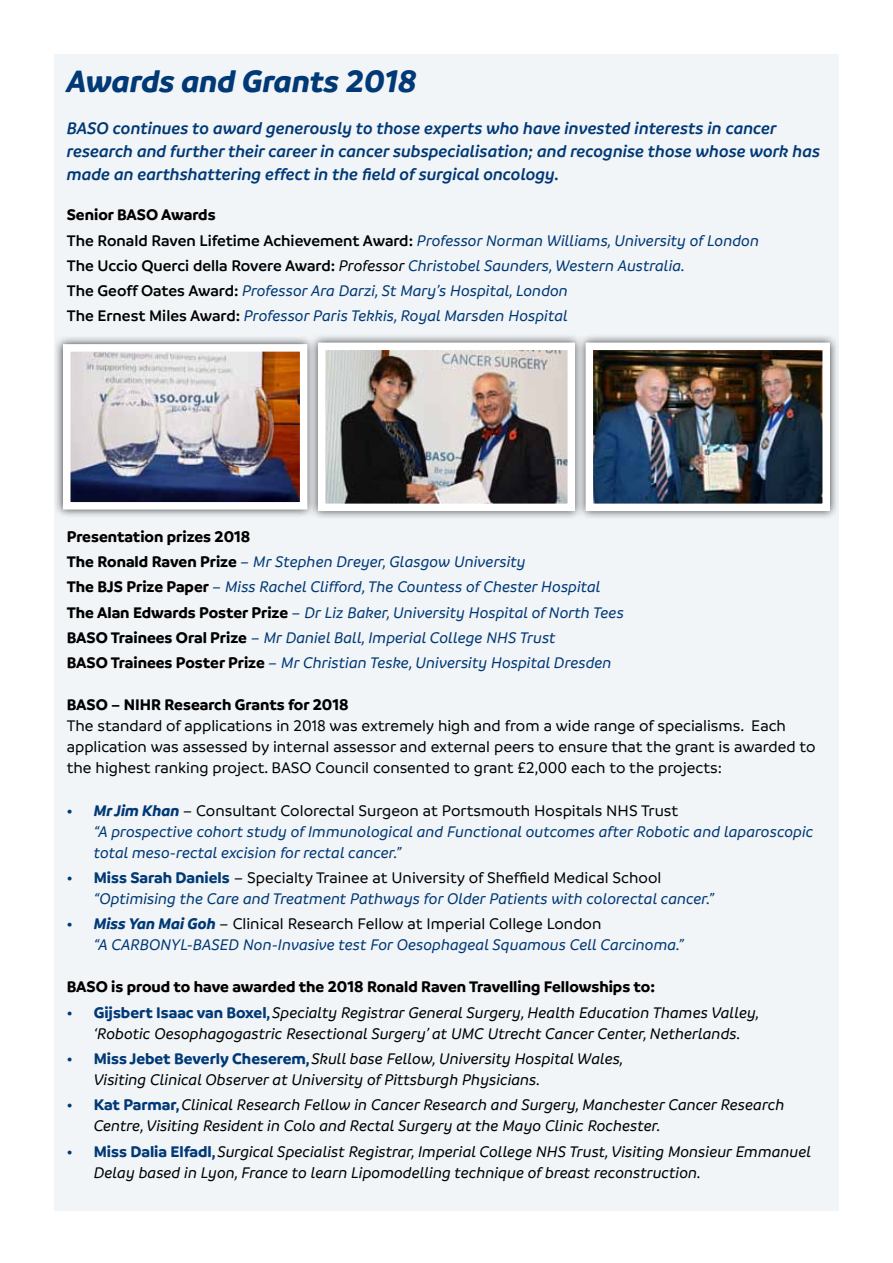
<style>
.page{position:relative;width:893px;height:1263px;background:#fff}
.page>*{position:absolute;margin:0;border:0;box-sizing:border-box;transform-origin:0 0}
.t1{font:italic 700 33px "Branding";color:#003976}
.t2{font:italic 600 18px/22.8px "Branding";color:#003976}
.t3{font:italic 500 16.5px/25.3px "Branding";color:#003976}
.t4{font:italic 500 16.5px/21px "Branding";color:#000}
.t5{font:500 16.5px/21px "Branding";color:#000}
.t6{font:700 16.5px "Branding";color:#000}
.s1{font-weight:700;font-style:normal;color:#000}
.s2{font-weight:600;font-style:normal;color:#000}
.s3{color:#000}
.s4{font-weight:700}
.s5{font-style:normal;color:#000}
.s6{font-weight:700;font-style:normal}
.s7{font-weight:700;font-style:normal;color:#003976}
</style>
<div class="page">
<div style="left:54px;top:54px;width:785px;height:1156px;background:#f2f5f8"></div>
<div style="left:54px;top:334px;width:785px;height:186px;background:#000;opacity:.75"></div>
<img style="left:72px;top:353px;width:226px;height:147px">
<div style="left:63px;top:344px;width:244px;height:165px;border:8px solid #fff"></div>
<img style="left:327px;top:352px;width:239px;height:150px">
<div style="left:318px;top:343px;width:257px;height:168px;border:8px solid #fff"></div>
<img style="left:595px;top:352px;width:226px;height:150px">
<div style="left:586px;top:343px;width:244px;height:168px;border:8px solid #fff"></div>
<h1 class="t1" style="left:67px;top:63px;width:351px">Awards and Grants 2018</h1>
<p class="t2" style="left:67px;top:117px;width:755px">BASO continues to award generously to those experts who have invested interests in cancer research and further their career in cancer subspecialisation; and recognise those whose work has made an earthshattering effect in the field of surgical oncology.</p>
<p class="t3" style="left:67px;top:202px;width:694px"><span class="s1">Senior BASO Awards<br></span><span class="s2">The Ronald Raven Lifetime Achievement Award:</span> Professor Norman Williams, University of London <span class="s2">The Uccio Querci della Rovere Award:</span> <span class="s3">Professor</span> Christobel Saunders, Western Australia.<br><span class="s2">The Geoff Oates Award:</span> Professor Ara Darzi, St Mary’s Hospital, London<br><span class="s2">The Ernest Miles Award:</span> Professor Paris Tekkis, Royal Marsden Hospital</p>
<p class="t3" style="left:67px;top:524px;width:559px"><span class="s1">Presentation prizes 2018<br>The Ronald Raven Prize</span> – Mr Stephen Dreyer, Glasgow University<br><span class="s1">The BJS Prize Paper</span> – Miss Rachel Clifford, The Countess of Chester Hospital <span class="s1">The Alan Edwards Poster Prize</span> – Dr Liz Baker, University Hospital of North Tees <span class="s1">BASO Trainees Oral Prize</span> – Mr Daniel Ball, Imperial College NHS Trust<br><span class="s1">BASO Trainees Poster Prize</span> – Mr Christian Teske, University Hospital Dresden</p>
<p class="t6" style="left:67px;top:695px;width:283px">BASO – NIHR Research Grants for 2018</p>
<p class="t5" style="left:67px;top:715px;width:750px">The standard of applications in 2018 was extremely high and from a wide range of specialisms. Each application was assessed by internal assessor and external peers to ensure that the grant is awarded to the highest ranking project. BASO Council consented to grant £2,000 each to the projects:</p>
<p class="t3" style="left:94px;top:800px;width:721px;line-height:21px;text-indent:-27px"><span class="s4">• Mr Jim Khan</span> <span class="s5">– Consultant Colorectal Surgeon at Portsmouth Hospitals NHS Trust<br></span>“A prospective cohort study of Immunological and Functional outcomes after Robotic and laparoscopic total meso-rectal excision for rectal cancer.”</p>
<p class="t3" style="left:94px;top:867px;width:622px;line-height:21px;text-indent:-27px"><span class="s6">• Miss Sarah Daniels</span> <span class="s5">– Specialty Trainee at University of Sheffield Medical School </span>“Optimising the Care and Treatment Pathways for Older Patients with colorectal cancer.”</p>
<p class="t3" style="left:94px;top:913px;width:592px;line-height:21px;text-indent:-27px"><span class="s4">• Miss Yan Mai Goh</span> <span class="s5">– Clinical Research Fellow at Imperial College London<br></span>“A CARBONYL-BASED Non-Invasive test For Oesophageal Squamous Cell Carcinoma.”</p>
<p class="t6" style="left:67px;top:977px;width:590px">BASO is proud to have awarded the 2018 Ronald Raven Travelling Fellowships to:</p>
<p class="t4" style="left:67px;top:1002px;width:694px;text-align:center"><span class="s7">• Gijsbert Isaac van Boxel,</span> Specialty Registrar General Surgery, Health Education Thames Valley, ‘Robotic Oesophagogastric Resectional Surgery’ at UMC Utrecht Cancer Center, Netherlands.</p>
<p class="t4" style="left:94px;top:1048px;width:531px;text-indent:-27px"><span class="s7">• Miss Jebet Beverly Cheserem,</span>Skull base Fellow, University Hospital Wales,<br>Visiting Clinical Observer at University of Pittsburgh Physicians.</p>
<p class="t4" style="left:94px;top:1094px;width:692px;text-indent:-27px"><span class="s7">• Kat Parmar,</span> Clinical Research Fellow in Cancer Research and Surgery, Manchester Cancer Research<br>Centre, Visiting Resident in Colo and Rectal Surgery at the Mayo Clinic Rochester.</p>
<p class="t4" style="left:94px;top:1141px;width:719px;text-indent:-27px"><span class="s7">• Miss Dalia Elfadl,</span> Surgical Specialist Registrar, Imperial College NHS Trust, Visiting Monsieur Emmanuel<br>Delay based in Lyon, France to learn Lipomodelling technique of breast reconstruction.</p>
</div>
